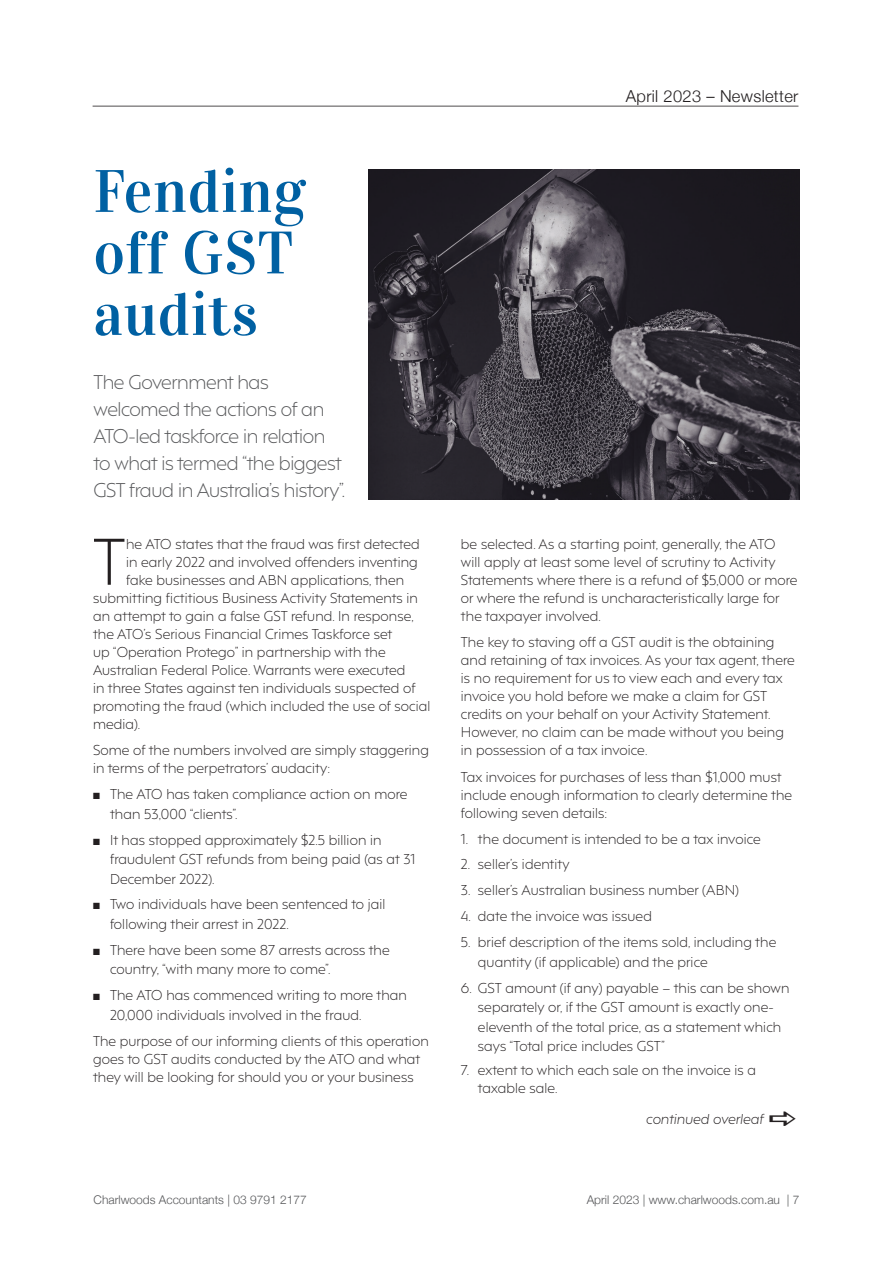
<style>
.page{position:relative;width:893px;height:1263px;background:#fff}
.page>*{position:absolute;margin:0;border:0;box-sizing:border-box;transform-origin:0 0}
.t1{font:300 62.1px "F37 Hooj";color:#231f20}
.t2{font:60px/61.5px "Vidaloka";letter-spacing:.01em;color:#0060a2}
.t3{font:300 18.75px/27px "F37 Hooj";letter-spacing:-.02em;color:#57585a}
.t4{font:300 16.5px "Helvetica Neue";letter-spacing:.02em;color:#231f20}
.t5{font:300 13.5px/18px "F37 Hooj";letter-spacing:.01em;color:#231f20}
.t6{font:italic 300 13.5px "F37 Hooj";letter-spacing:.01em;color:#231f20}
.t7{font:300 12px "Helvetica Neue";color:#57585a}
</style>
<div class="page">
<hr style="left:93px;top:106px;width:705px;height:1px;background:#231f20">
<img style="left:368px;top:169px;width:431px;height:330px">
<h2 class="t2" style="left:94px;top:161px;width:214px">Fending off GST audits</h2>
<h3 class="t3" style="left:94px;top:366px;width:253px">The Government has welcomed the actions of an<br>ATO-led taskforce in relation to what is termed “the biggest<br>GST fraud in Australia’s history”.</h3>
<h1 class="t1" style="left:93px;top:510px;width:34px">T</h1>
<p class="t5" style="left:126px;top:533px;width:295px">he ATO states that the fraud was first detected</p>
<p class="t5" style="left:126px;top:551px;width:293px">in early 2022 and involved offenders inventing</p>
<p class="t5" style="left:126px;top:569px;width:280px">fake businesses and ABN applications, then</p>
<p class="t5" style="left:93px;top:587px;width:326px">submitting fictitious Business Activity Statements in</p>
<p class="t5" style="left:93px;top:605px;width:322px">an attempt to gain a false GST refund. In response,</p>
<p class="t5" style="left:93px;top:623px;width:301px">the ATO’s Serious Financial Crimes Taskforce set</p>
<p class="t5" style="left:93px;top:641px;width:294px">up “Operation Protego” in partnership with the</p>
<p class="t5" style="left:93px;top:659px;width:314px">Australian Federal Police. Warrants were executed</p>
<p class="t5" style="left:93px;top:677px;width:324px">in three States against ten individuals suspected of</p>
<p class="t5" style="left:93px;top:695px;width:339px">promoting the fraud (which included the use of social</p>
<p class="t5" style="left:93px;top:713px;width:49px">media).</p>
<p class="t5" style="left:93px;top:740px;width:337px">Some of the numbers involved are simply staggering in terms of the perpetrators’ audacity:</p>
<p class="t5" style="left:110px;top:783px;width:299px;line-height:19.5px;text-indent:-17px">■ The ATO has taken compliance action on more than 53,000 “clients”.</p>
<p class="t5" style="left:110px;top:828px;width:307px;line-height:19.5px;text-indent:-17px">■ It has stopped approximately $2.5 billion in fraudulent GST refunds from being paid (as at 31<br>December 2022).</p>
<p class="t5" style="left:110px;top:893px;width:277px;line-height:19.5px;text-indent:-17px">■ Two individuals have been sentenced to jail following their arrest in 2022.</p>
<p class="t5" style="left:110px;top:939px;width:281px;line-height:19.5px;text-indent:-17px">■ There have been some 87 arrests across the country, “with many more to come”.</p>
<p class="t5" style="left:110px;top:984px;width:298px;line-height:19.5px;text-indent:-17px">■ The ATO has commenced writing to more than<br>20,000 individuals involved in the fraud.</p>
<p class="t5" style="left:93px;top:1031px;width:337px">The purpose of our informing clients of this operation goes to GST audits conducted by the ATO and what they will be looking for should you or your business</p>
<p class="t4" style="left:626px;top:83px;width:174px">April 2023 – Newsletter</p>
<p class="t5" style="left:461px;top:533px;width:338px">be selected. As a starting point, generally, the ATO will apply at least some level of scrutiny to Activity Statements where there is a refund of $5,000 or more or where the refund is uncharacteristically large for the taxpayer involved.</p>
<p class="t5" style="left:461px;top:632px;width:335px">The key to staving off a GST audit is the obtaining and retaining of tax invoices. As your tax agent, there is no requirement for us to view each and every tax invoice you hold before we make a claim for GST credits on your behalf on your Activity Statement.<br>However, no claim can be made without you being in possession of a tax invoice.</p>
<p class="t5" style="left:461px;top:766px;width:333px">Tax invoices for purchases of less than $1,000 must include enough information to clearly determine the following seven details:</p>
<p class="t5" style="left:461px;top:828px;width:301px">1. the document is intended to be a tax invoice</p>
<p class="t5" style="left:461px;top:854px;width:110px">2. seller’s identity</p>
<p class="t5" style="left:461px;top:880px;width:280px">3. seller’s Australian business number (ABN)</p>
<p class="t5" style="left:461px;top:906px;width:192px">4. date the invoice was issued</p>
<p class="t5" style="left:478px;top:931px;width:300px;line-height:19.5px;text-indent:-17px">5. brief description of the items sold, including the quantity (if applicable) and the price</p>
<p class="t5" style="left:478px;top:976px;width:313px;line-height:19.5px;text-indent:-17px">6. GST amount (if any) payable – this can be shown separately or, if the GST amount is exactly one&shy;eleventh of the total price, as a statement which says “Total price includes GST”</p>
<p class="t5" style="left:478px;top:1060px;width:280px;text-indent:-17px">7. extent to which each sale on the invoice is a taxable sale.</p>
<p class="t6" style="left:646px;top:1107px;width:119px">continued overleaf</p>
<p class="t7" style="left:94px;top:1190px;width:215px">Charlwoods Accountants | 03 9791 2177</p>
<p class="t7" style="left:587px;top:1190px;width:214px">April 2023 | www.charlwoods.com.au | 7</p>
</div>
